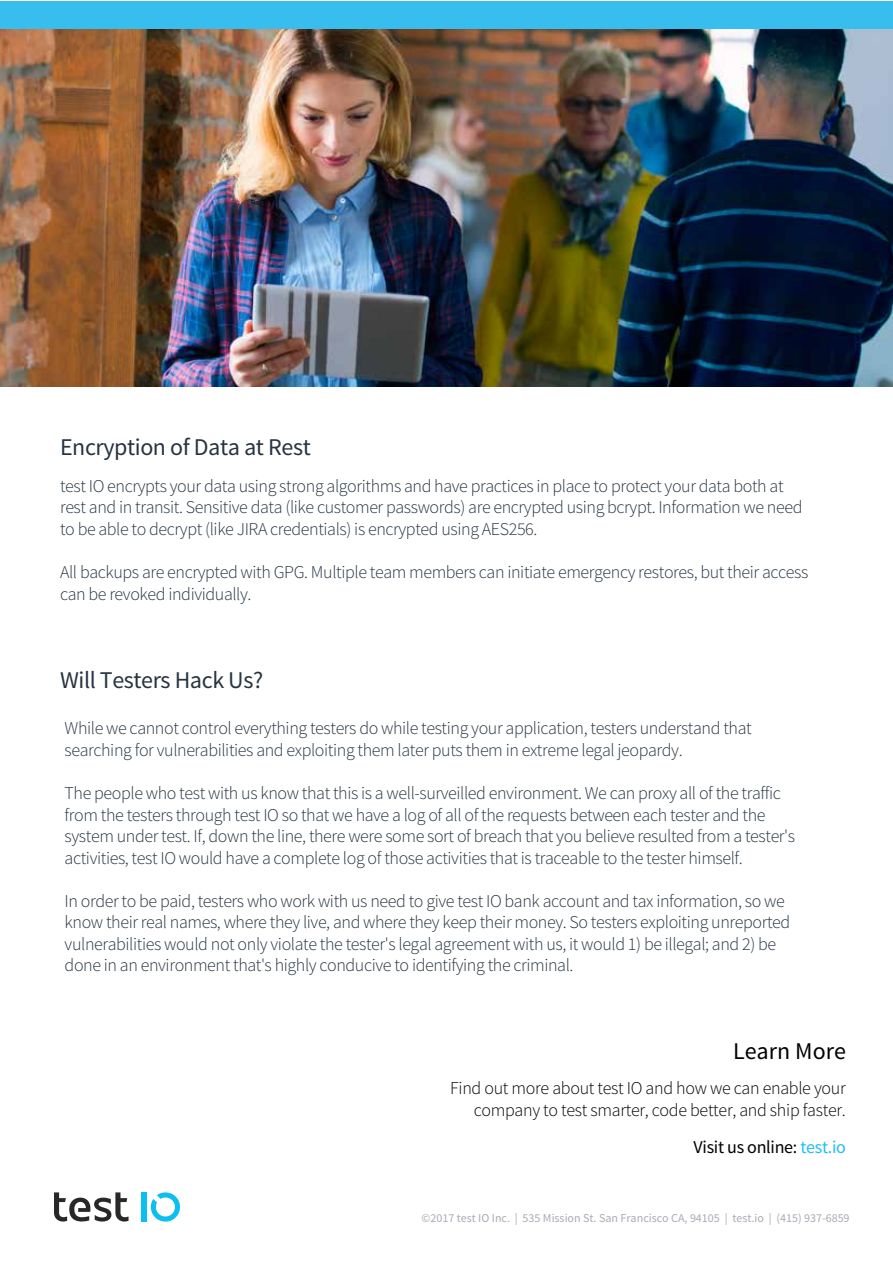
<style>
.page{position:relative;width:893px;height:1263px;background:#fff}
.page>*{position:absolute;margin:0;border:0;box-sizing:border-box;transform-origin:0 0}
.t1{font:24px "Source Sans Pro";letter-spacing:-.015em;color:#273340}
.t2{font:24px "Source Sans Pro";color:#000}
.t3{font:300 18px/21.6px "Source Sans Pro";letter-spacing:-.02em;color:#273340}
.t4{font:300 18px/21.9px "Source Sans Pro";letter-spacing:-.015em;color:#000;text-align:right}
.t5{font:18px "Source Sans Pro";letter-spacing:-.015em;color:#000}
.t6{font:12px "Source Sans Pro";color:#a9abb3}
.s1{color:#21bef4}
</style>
<div class="page">
<div style="left:0;top:1px;width:892px;height:28px;background:#37bdee"></div>
<div style="left:142px;top:1192px;width:5px;height:29px;background:#0bc0f1"></div>
<svg style="left:54px;top:1192px;width:75px;height:29px"></svg>
<svg style="left:151px;top:1192px;width:29px;height:29px"></svg>
<img style="left:0;top:29px;width:892px;height:358px">
<h1 class="t1" style="left:60px;top:432px;width:252px">Encryption of Data at Rest</h1>
<p class="t3" style="left:60px;top:475px;width:744px">test IO encrypts your data using strong algorithms and have practices in place to protect your data both at rest and in transit. Sensitive data (like customer passwords) are encrypted using bcrypt. Information we need to be able to decrypt (like JIRA credentials) is encrypted using AES256.</p>
<p class="t3" style="left:60px;top:561px;width:750px">All backups are encrypted with GPG. Multiple team members can initiate emergency restores, but their access can be revoked individually.</p>
<h1 class="t1" style="left:60px;top:665px;width:205px">Will Testers Hack Us?</h1>
<p class="t3" style="left:65px;top:717px;width:689px">While we cannot control everything testers do while testing your application, testers understand that searching for vulnerabilities and exploiting them later puts them in extreme legal jeopardy.</p>
<p class="t3" style="left:65px;top:782px;width:732px">The people who test with us know that this is a well-surveilled environment. We can proxy all of the traffic from the testers through test IO so that we have a log of all of the requests between each tester and the system under test. If, down the line, there were some sort of breach that you believe resulted from a tester's activities, test IO would have a complete log of those activities that is traceable to the tester himself.</p>
<p class="t3" style="left:65px;top:890px;width:727px">In order to be paid, testers who work with us need to give test IO bank account and tax information, so we know their real names, where they live, and where they keep their money. So testers exploiting unreported vulnerabilities would not only violate the tester's legal agreement with us, it would 1) be illegal; and 2) be done in an environment that's highly conducive to identifying the criminal.</p>
<h1 class="t2" style="left:733px;top:1036px;width:114px">Learn More</h1>
<p class="t4" style="left:450px;top:1077px;width:397px">Find out more about test IO and how we can enable your company to test smarter, code better, and ship faster.</p>
<p class="t5" style="left:694px;top:1136px;width:154px">Visit us online: <span class="s1">test.io</span></p>
<p class="t6" style="left:422px;top:1211px;width:429px">©2017 test IO Inc. | 535 Mission St. San Francisco CA, 94105 | test.io | (415) 937-6859</p>
</div>
